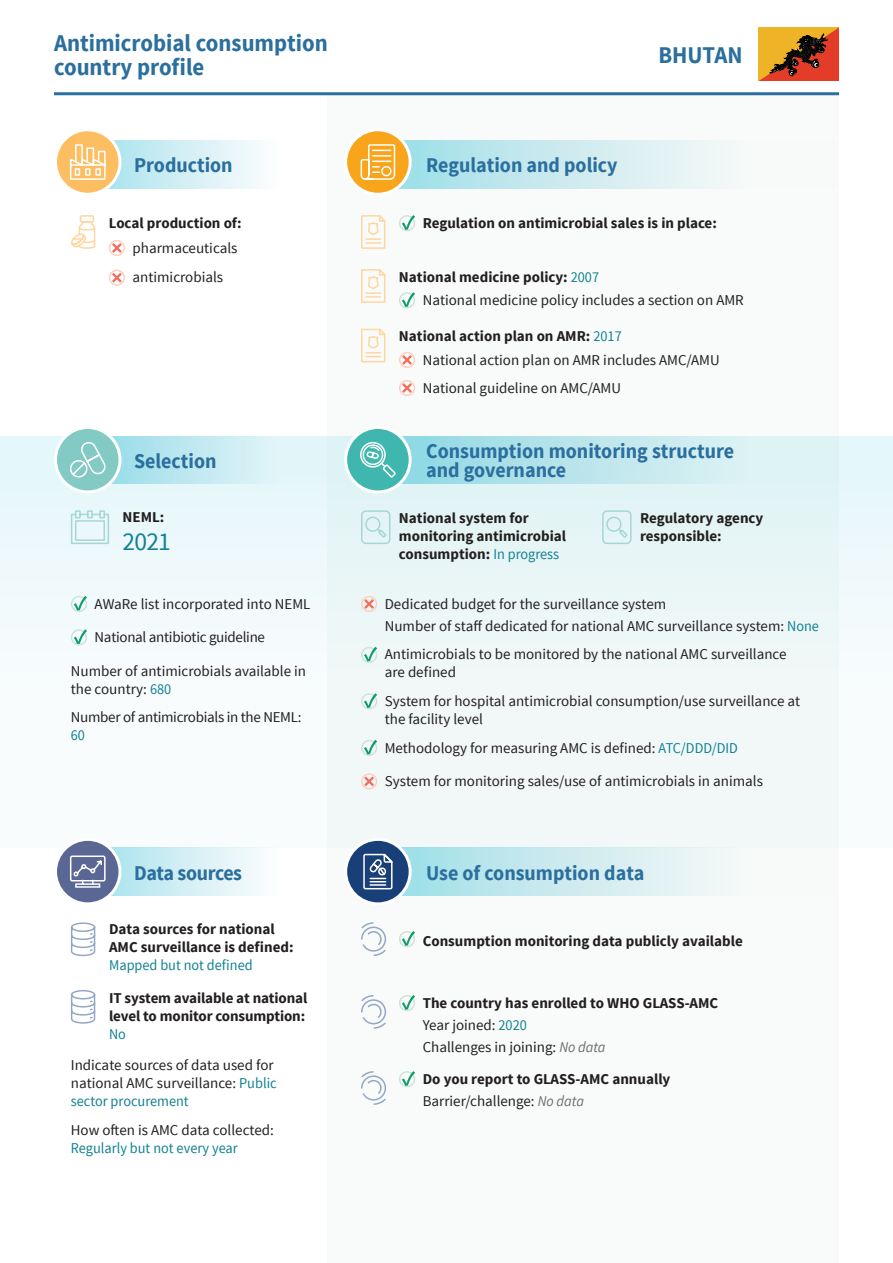
<style>
.page{position:relative;width:893px;height:1263px;background:#fff}
.page>*{position:absolute;margin:0;border:0;box-sizing:border-box;transform-origin:0 0}
.t1{font:25.5px "Source Sans Pro";color:#128192}
.t2{font:700 24px/24px "Source Sans Pro";color:#2b6f9e;scale:.95 1}
.t3{font:700 21px/19.5px "Source Sans Pro";color:#2b6f9e;scale:.95 1}
.t4{font:700 21px "Source Sans Pro";letter-spacing:-.02em;color:#2b6f9e;scale:.95 1}
.t5{font:15px/18px "Source Sans Pro";color:#231f20}
.t6{font:700 15px/18px "Source Sans Pro";color:#231f20}
.t7{font:15px/18px "Source Sans Pro";letter-spacing:-.02em;color:#231f20}
.s1{font-weight:400}
.s2{color:#128192}
.s3{font-weight:700}
.s4{font-weight:400;color:#128192}
.s5{font-weight:400;font-style:italic;color:#6c6d70}
</style>
<div class="page">
<div style="left:327px;top:95px;width:512px;height:1168px;background:#f8fbf9"></div>
<div style="left:0;top:436px;width:893px;height:412px;background:linear-gradient(to right,#f3fafc,#ecf6f6)"></div>
<hr style="left:54px;top:92px;width:785px;height:3px;background:#2b6f9e">
<div style="left:374px;top:141px;width:465px;height:47px;background:linear-gradient(to right,#a4dfe8,#fffdfa)"></div>
<svg style="left:109px;top:141px;width:150px;height:47px;background:#d4eff5"></svg>
<div style="left:55px;top:130px;width:65px;height:64px;background:#fdbe62;border-radius:50%"></div>
<div style="left:54px;top:128px;width:67px;height:68px;border:3px solid #fff;border-radius:50%"></div>
<svg style="left:69px;top:144px;width:37px;height:36px"></svg>
<div style="left:346px;top:130px;width:64px;height:64px;background:#f9a51b;border-radius:50%"></div>
<div style="left:344px;top:128px;width:68px;height:68px;border:3px solid #fff;border-radius:50%"></div>
<svg style="left:360px;top:144px;width:36px;height:36px"></svg>
<svg style="left:110px;top:436px;width:217px;height:47px;background:#c8ecf2"></svg>
<div style="left:374px;top:436px;width:465px;height:47px;background:linear-gradient(to right,#94d8e4,#e8f6f6)"></div>
<div style="left:55px;top:427px;width:65px;height:65px;background:#83cac4;border-radius:50%"></div>
<div style="left:54px;top:426px;width:67px;height:67px;border:3px solid #fff;border-radius:50%"></div>
<svg style="left:70px;top:442px;width:36px;height:36px"></svg>
<svg style="left:346px;top:427px;width:64px;height:65px;background:#54bfb7"></svg>
<div style="left:344px;top:426px;width:68px;height:67px;border:3px solid #fff;border-radius:50%"></div>
<svg style="left:358px;top:439px;width:39px;height:40px;background:#66c5be"></svg>
<svg style="left:112px;top:848px;width:147px;height:47px;background:#d4eff5"></svg>
<div style="left:374px;top:848px;width:465px;height:47px;background:linear-gradient(to right,#a4dfe8,#fffdfa)"></div>
<div style="left:55px;top:839px;width:65px;height:65px;background:#5a6693;border-radius:50%"></div>
<div style="left:54px;top:838px;width:67px;height:67px;border:3px solid #fff;border-radius:50%"></div>
<div style="left:75px;top:883px;width:25px;height:5px;border:2px solid #fff"></div>
<svg style="left:69px;top:855px;width:37px;height:29px"></svg>
<div style="left:346px;top:839px;width:64px;height:65px;background:#193f78;border-radius:50%"></div>
<div style="left:344px;top:838px;width:68px;height:67px;border:3px solid #fff;border-radius:50%"></div>
<svg style="left:363px;top:853px;width:30px;height:37px"></svg>
<svg style="left:759px;top:27px;width:80px;height:54px;background:#bb6422"></svg>
<svg style="left:361px;top:922px;width:26px;height:34px"></svg>
<div style="left:399px;top:931px;width:16px;height:16px;border:2px solid #cee4d8;border-radius:50%"></div>
<svg style="left:402px;top:931px;width:13px;height:15px"></svg>
<svg style="left:361px;top:995px;width:26px;height:34px"></svg>
<div style="left:399px;top:995px;width:16px;height:16px;border:2px solid #cee4d8;border-radius:50%"></div>
<svg style="left:402px;top:995px;width:13px;height:15px"></svg>
<svg style="left:361px;top:1071px;width:25px;height:34px"></svg>
<div style="left:399px;top:1071px;width:16px;height:16px;border:2px solid #cee4d8;border-radius:50%"></div>
<svg style="left:402px;top:1071px;width:13px;height:15px"></svg>
<svg style="left:70px;top:922px;width:26px;height:35px"></svg>
<svg style="left:70px;top:990px;width:26px;height:34px"></svg>
<div style="left:109px;top:240px;width:16px;height:16px;border:2px solid #fcd0c3;border-radius:50%"></div>
<svg style="left:112px;top:243px;width:10px;height:10px"></svg>
<div style="left:109px;top:270px;width:16px;height:16px;border:2px solid #fcd0c3;border-radius:50%"></div>
<svg style="left:112px;top:273px;width:10px;height:10px"></svg>
<svg style="left:71px;top:215px;width:25px;height:34px"></svg>
<svg style="left:361px;top:215px;width:25px;height:34px"></svg>
<div style="left:399px;top:215px;width:16px;height:16px;border:2px solid #cee4d8;border-radius:50%"></div>
<svg style="left:402px;top:215px;width:13px;height:15px"></svg>
<svg style="left:361px;top:269px;width:25px;height:34px"></svg>
<div style="left:399px;top:292px;width:16px;height:16px;border:2px solid #cee4d8;border-radius:50%"></div>
<svg style="left:402px;top:292px;width:13px;height:15px"></svg>
<svg style="left:361px;top:328px;width:25px;height:35px"></svg>
<div style="left:399px;top:352px;width:16px;height:16px;border:2px solid #fcd0c3;border-radius:50%"></div>
<svg style="left:402px;top:355px;width:10px;height:10px"></svg>
<div style="left:399px;top:380px;width:16px;height:16px;border:2px solid #fcd0c3;border-radius:50%"></div>
<svg style="left:402px;top:383px;width:10px;height:10px"></svg>
<div style="left:71px;top:596px;width:16px;height:16px;border:2px solid #cee4d8;border-radius:50%"></div>
<svg style="left:74px;top:596px;width:13px;height:14px"></svg>
<div style="left:71px;top:629px;width:16px;height:16px;border:2px solid #cee4d8;border-radius:50%"></div>
<svg style="left:74px;top:629px;width:13px;height:15px"></svg>
<div style="left:361px;top:596px;width:16px;height:16px;border:2px solid #fcd0c3;border-radius:50%"></div>
<svg style="left:364px;top:599px;width:10px;height:10px"></svg>
<div style="left:361px;top:647px;width:16px;height:16px;border:2px solid #cee4d8;border-radius:50%"></div>
<svg style="left:364px;top:647px;width:13px;height:14px"></svg>
<div style="left:361px;top:693px;width:16px;height:16px;border:2px solid #cee4d8;border-radius:50%"></div>
<svg style="left:364px;top:693px;width:13px;height:15px"></svg>
<div style="left:361px;top:740px;width:16px;height:16px;border:2px solid #cee4d8;border-radius:50%"></div>
<svg style="left:364px;top:740px;width:13px;height:14px"></svg>
<div style="left:361px;top:773px;width:16px;height:16px;border:2px solid #fcd0c3;border-radius:50%"></div>
<svg style="left:364px;top:776px;width:10px;height:10px"></svg>
<svg style="left:70px;top:510px;width:40px;height:35px"></svg>
<svg style="left:360px;top:510px;width:31px;height:35px"></svg>
<svg style="left:601px;top:510px;width:31px;height:35px"></svg>
<p class="t2" style="left:54px;top:32px;width:290px">Antimicrobial consumption country profile</p>
<p class="t3" style="left:134px;top:156px;width:105px">Production</p>
<p class="t3" style="left:426px;top:156px;width:203px">Regulation and policy</p>
<p class="t2" style="left:658px;top:44px;width:90px">BHUTAN</p>
<p class="t6" style="left:109px;top:211px;width:134px;line-height:24.8px;text-align:right">Local production of: <span class="s1">pharmaceuticals</span></p>
<p class="t5" style="left:133px;top:269px;width:92px">antimicrobials</p>
<p class="t3" style="left:134px;top:452px;width:88px">Selection</p>
<p class="t6" style="left:123px;top:508px;width:43px">NEML:</p>
<p class="t1" style="left:123px;top:526px;width:50px">2021</p>
<p class="t5" style="left:95px;top:595px;width:217px">AWaRe list incorporated into NEML</p>
<p class="t7" style="left:95px;top:628px;width:172px">National antibiotic guideline</p>
<p class="t5" style="left:71px;top:662px;width:237px">Number of antimicrobials available in the country: <span class="s2">680</span></p>
<p class="t7" style="left:71px;top:708px;width:232px">Number of antimicrobials in the NEML:<br><span class="s2">60</span></p>
<p class="t6" style="left:423px;top:214px;width:296px">Regulation on antimicrobial sales is in place:</p>
<p class="t5" style="left:423px;top:266px;width:323px;line-height:23.1px;text-indent:-24px"><span class="s3">National medicine policy:</span> <span class="s2">2007<br></span>National medicine policy includes a section on AMR</p>
<p class="t5" style="left:423px;top:325px;width:298px;line-height:23.1px;text-indent:-24px"><span class="s3">National action plan on AMR:</span> <span class="s2">2017<br></span>National action plan on AMR includes AMC/AMU</p>
<p class="t5" style="left:423px;top:379px;width:200px">National guideline on AMC/AMU</p>
<p class="t3" style="left:426px;top:442px;width:326px">Consumption monitoring structure and governance</p>
<p class="t6" style="left:399px;top:510px;width:169px">National system for monitoring antimicrobial consumption: <span class="s4">In progress</span></p>
<p class="t6" style="left:640px;top:510px;width:125px">Regulatory agency responsible:</p>
<p class="t5" style="left:385px;top:593px;width:436px;line-height:22.4px">Dedicated budget for the surveillance system<br>Number of staff dedicated for national AMC surveillance system: <span class="s2">None</span></p>
<p class="t5" style="left:385px;top:646px;width:403px">Antimicrobials to be monitored by the national AMC surveillance are defined</p>
<p class="t5" style="left:385px;top:692px;width:417px">System for hospital antimicrobial consumption/use surveillance at the facility level</p>
<p class="t5" style="left:385px;top:739px;width:355px">Methodology for measuring AMC is defined: <span class="s2">ATC/DDD/DID</span></p>
<p class="t5" style="left:385px;top:772px;width:380px">System for monitoring sales/use of antimicrobials in animals</p>
<p class="t4" style="left:134px;top:859px;width:115px">Data sources</p>
<p class="t3" style="left:426px;top:863px;width:231px">Use of consumption data</p>
<p class="t6" style="left:109px;top:920px;width:186px">Data sources for national<br>AMC surveillance is defined:<br><span class="s4">Mapped but not defined</span></p>
<p class="t6" style="left:109px;top:989px;width:200px">IT system available at national level to monitor consumption:<br><span class="s4">No</span></p>
<p class="t5" style="left:71px;top:1056px;width:207px">Indicate sources of data used for national AMC surveillance: <span class="s2">Public sector procurement</span></p>
<p class="t5" style="left:71px;top:1121px;width:205px">How often is AMC data collected:<br><span class="s2">Regularly but not every year</span></p>
<p class="t6" style="left:423px;top:933px;width:322px">Consumption monitoring data publicly available</p>
<p class="t6" style="left:423px;top:992px;width:297px;line-height:22.4px">The country has enrolled to WHO GLASS-AMC<br><span class="s1">Year joined:</span> <span class="s4">2020<br></span><span class="s1">Challenges in joining:</span> <span class="s5">No data</span></p>
<p class="t6" style="left:423px;top:1068px;width:249px;line-height:22.4px">Do you report to GLASS-AMC annually<br><span class="s1">Barrier/challenge:</span> <span class="s5">No data</span></p>
</div>
